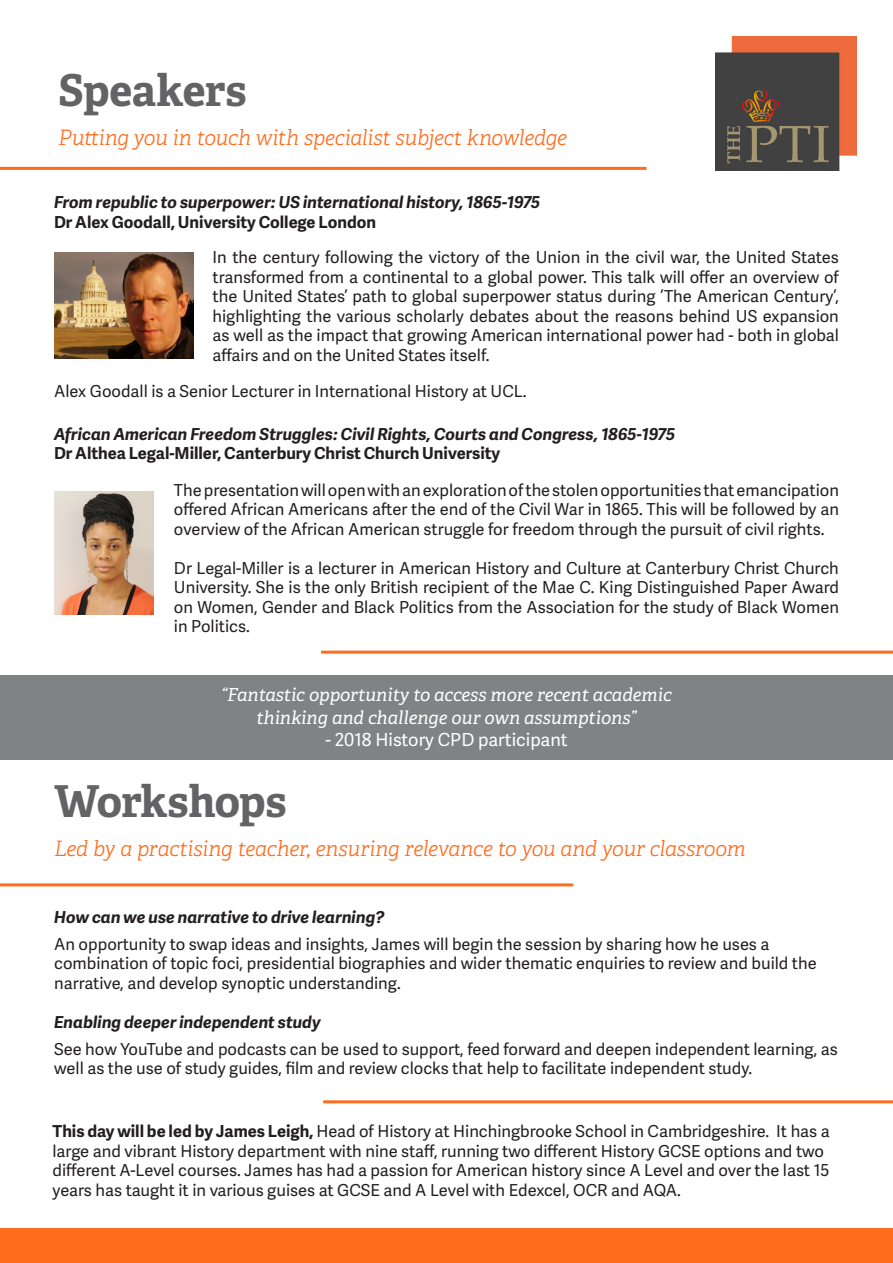
<style>
.page{position:relative;width:893px;height:1263px;background:#fff}
.page>*{position:absolute;margin:0;border:0;box-sizing:border-box;transform-origin:0 0}
.Header-BT{font:700 43.95px "Adelle";letter-spacing:-.01em;color:#636366}
.Header-BT-2{font:italic 300 21.15px "Adelle";letter-spacing:-.01em;color:#ff6c1e}
.t1{font:italic 18px "Adelle";color:#fff}
.t2{font:18px "Adelle Sans";color:#fff}
.t3{font:16.5px/19.5px "Adelle Sans";color:#231f20;text-align:justify}
.t4{font:italic 700 16.5px "Adelle Sans";color:#231f20}
.t5{font:700 16.5px "Adelle Sans";color:#231f20}
.s1{font-weight:700}
</style>
<div class="page">
<div style="left:0;top:675px;width:893px;height:84px;background:#808285"></div>
<div style="left:0;top:1228px;width:893px;height:35px;background:#ff6c1e"></div>
<hr style="left:321px;top:651px;width:572px;height:3px;background:#ff6c1e">
<hr style="left:0;top:883px;width:573px;height:3px;background:#ff6c1e">
<hr style="left:0;top:167px;width:646px;height:3px;background:#ff6c1e">
<img style="left:716px;top:37px;width:140px;height:133px">
<hr style="left:323px;top:1100px;width:570px;height:3px;background:#ff6c1e">
<img style="left:54px;top:491px;width:99px;height:123px">
<img style="left:54px;top:252px;width:139px;height:107px">
<p class="Header-BT" style="left:58px;top:59px;width:190px">Speakers</p>
<p class="Header-BT-2" style="left:58px;top:122px;width:510px">Putting you in touch with specialist subject knowledge</p>
<p class="t4" style="left:54px;top:191px;width:488px">From republic to superpower: US international history, 1865-1975</p>
<p class="t5" style="left:54px;top:210px;width:324px">Dr Alex Goodall, University College London</p>
<p class="t3" style="left:213px;top:247px;width:628px">In the century following the victory of the Union in the civil war, the United States transformed from a continental to a global power. This talk will offer an overview of the United States’ path to global superpower status during ’The American Century’, highlighting the various scholarly debates about the reasons behind US expansion as well as the impact that growing American international power had - both in global affairs and on the United States itself.</p>
<p class="t3" style="left:54px;top:381px;width:474px">Alex Goodall is a Senior Lecturer in International History at UCL.</p>
<p class="t4" style="left:54px;top:422px;width:623px">African American Freedom Struggles: Civil Rights, Courts and Congress, 1865-1975</p>
<p class="t5" style="left:54px;top:441px;width:448px">Dr Althea Legal-Miller, Canterbury Christ Church University</p>
<p class="t3" style="left:174px;top:480px;width:666px">The presentation will open with an exploration of the stolen opportunities that emancipation offered African Americans after the end of the Civil War in 1865. This will be followed by an overview of the African American struggle for freedom through the pursuit of civil rights.</p>
<p class="t3" style="left:174px;top:558px;width:666px">Dr Legal-Miller is a lecturer in American History and Culture at Canterbury Christ Church University. She is the only British recipient of the Mae C. King Distinguished Paper Award on Women, Gender and Black Politics from the Association for the study of Black Women in Politics.</p>
<p class="t1" style="left:221px;top:682px;width:452px">“Fantastic opportunity to access more recent academic</p>
<p class="t1" style="left:256px;top:704px;width:382px">thinking and challenge our own assumptions”</p>
<p class="t2" style="left:325px;top:727px;width:244px">- 2018 History CPD participant</p>
<p class="Header-BT" style="left:54px;top:769px;width:234px">Workshops</p>
<p class="Header-BT-2" style="left:54px;top:833px;width:693px">Led by a practising teacher, ensuring relevance to you and your classroom</p>
<p class="t4" style="left:54px;top:905px;width:332px">How can we use narrative to drive learning?</p>
<p class="t3" style="left:54px;top:934px;width:764px;text-align:left">An opportunity to swap ideas and insights, James will begin the session by sharing how he uses a combination of topic foci, presidential biographies and wider thematic enquiries to review and build the narrative, and develop synoptic understanding.</p>
<p class="t4" style="left:54px;top:1010px;width:268px">Enabling deeper independent study</p>
<p class="t3" style="left:54px;top:1039px;width:785px">See how YouTube and podcasts can be used to support, feed forward and deepen independent learning, as well as the use of study guides, film and review clocks that help to facilitate independent study.</p>
<p class="t3" style="left:53px;top:1121px;width:779px;text-align:left"><span class="s1">This day will be led by James Leigh,</span> Head of History at Hinchingbrooke School in Cambridgeshire. It has a large and vibrant History department with nine staff, running two different History GCSE options and two different A-Level courses. James has had a passion for American history since A Level and over the last 15 years has taught it in various guises at GCSE and A Level with Edexcel, OCR and AQA.</p>
</div>
